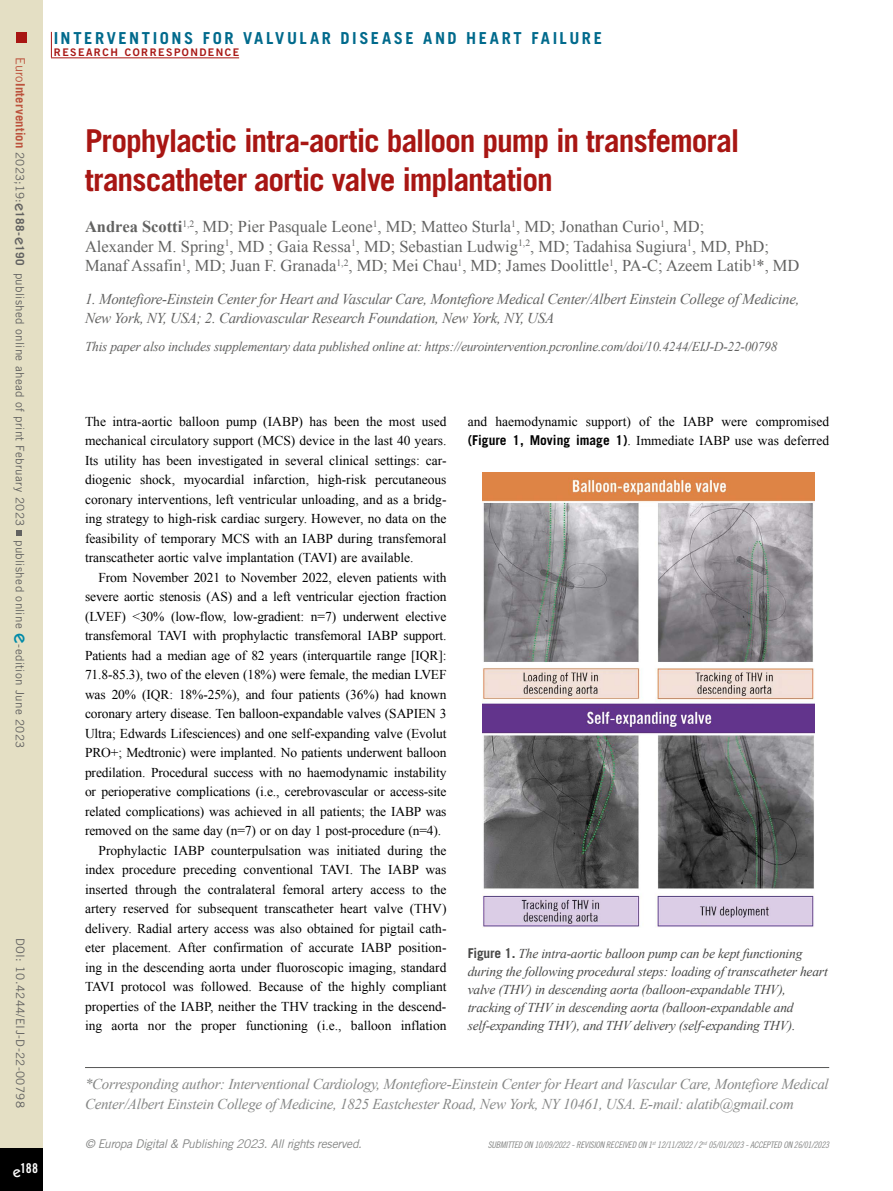
<style>
.page{position:relative;width:893px;height:1191px;background:#fff}
.page>*{position:absolute;margin:0;border:0;box-sizing:border-box;transform-origin:0 0}
.t1{font:700 31.5px/39px "Trade Gothic LT Std";letter-spacing:-.035em;color:#a81613}
.t2{font:16.5px/19.5px "Times New Roman";color:#626261}
.t3{font:700 16.5px "Trade Gothic LT Std";letter-spacing:.155em;color:#006a8c}
.t4{font:italic 15px/19.5px "Times New Roman";letter-spacing:-.02em;color:#868786}
.t5{font:italic 15px/19.5px "Times New Roman";letter-spacing:-.02em;color:#626261}
.t6{font:13.5px/19.5px "Times New Roman";letter-spacing:-.01em;color:#000;text-align:justify}
.t7{font:italic 13.5px/18px "Times New Roman";letter-spacing:-.015em;color:#484847}
.t8{font:italic 13.5px "Times New Roman";letter-spacing:-.02em;color:#626261}
.t9{font:13.5px "Trade Gothic LT Std Bd Cn 20";color:#fff}
.t10{font:italic 12px "Trade Gothic LT Std";letter-spacing:-.03em;color:#868786}
.t11{font:11.7px "Trade Gothic LT Std";letter-spacing:.03em;color:#626261}
.t12{font:10.5px "Trade Gothic LT Std Bd 2";letter-spacing:.14em;color:#a81613}
.t13{font:9px "Trade Gothic LT Std Cn 18 Obl";letter-spacing:-.02em;color:#868786}
.s1{font-size:12.75px;color:#bc523c}
.s2{font-weight:700;font-size:12.75px;color:#bc523c}
.s3{font-family:"ITC Kabel Std";font-weight:500;font-size:15px}
.s4{font-weight:700}
.s5{font-family:"ITC Kabel Std";font-weight:500;font-size:19.5px;color:#008aa8}
.s6{font-family:"Trade Gothic LT Std";font-weight:700}
.s7{font-family:"Trade Gothic LT Std";font-weight:700;font-style:normal}
</style>
<div class="page">
<div style="left:0;top:0;width:43px;height:1191px;background:#e4dfc4"></div>
<div style="left:0;top:1148px;width:43px;height:43px;background:#000"></div>
<div style="left:16px;top:32px;width:10px;height:10px;background:#a81613"></div>
<svg style="left:16px;top:530px;width:5px;height:5px"></svg>
<svg style="left:51px;top:32px;width:1px;height:25px"></svg>
<hr style="left:51px;top:57px;width:188px;height:1px;background:#a81613">
<hr style="left:85px;top:1067px;width:744px;height:1px;background:#565655">
<img style="left:482px;top:472px;width:333px;height:455px">
<p class="t11" style="left:27px;top:57px;width:692px;rotate:90deg"><span class="s1">Euro</span><span class="s2">Intervention</span> 2023;19:<span class="s3">e</span><span class="s4">188-</span><span class="s3">e</span><span class="s4">190</span> published online ahead of print February 2023 published online <span class="s5">e</span>-edition June 2023</p>
<p class="t11" style="left:27px;top:937px;width:172px;rotate:90deg">DOI: 10.4244/EIJ-D-22-00798</p>
<p class="t9" style="left:13px;top:1160px;width:27px"><span class="s3">e</span>188</p>
<p class="t3" style="left:54px;top:28px;width:550px">INTERVENTIONS FOR VALVULAR DISEASE AND HEART FAILURE</p>
<p class="t12" style="left:54px;top:45px;width:187px">RESEARCH CORRESPONDENCE</p>
<h1 class="t1" style="left:85px;top:121px;width:656px">Prophylactic intra-aortic balloon pump in transfemoral transcatheter aortic valve implantation</h1>
<p class="t2" style="left:85px;top:217px;width:716px"><span class="s4">Andrea Scotti</span><sup>1,2</sup>, MD; Pier Pasquale Leone<sup>1</sup>, MD; Matteo Sturla<sup>1</sup>, MD; Jonathan Curio<sup>1</sup>, MD;<br>Alexander M. Spring<sup>1</sup>, MD ; Gaia Ressa<sup>1</sup>, MD; Sebastian Ludwig<sup>1,2</sup>, MD; Tadahisa Sugiura<sup>1</sup>, MD, PhD;<br>Manaf Assafin<sup>1</sup>, MD; Juan F. Granada<sup>1,2</sup>, MD; Mei Chau<sup>1</sup>, MD; James Doolittle<sup>1</sup>, PA-C; Azeem Latib<sup>1</sup>*, MD</p>
<p class="t5" style="left:85px;top:288px;width:716px">1. Montefiore-Einstein Center for Heart and Vascular Care, Montefiore Medical Center/Albert Einstein College of Medicine,<br>New York, NY, USA; 2. Cardiovascular Research Foundation, New York, NY, USA</p>
<p class="t8" style="left:85px;top:337px;width:694px">This paper also includes supplementary data published online at: https://eurointervention.pcronline.com/doi/10.4244/EIJ-D-22-00798</p>
<p class="t6" style="left:85px;top:411px;width:363px">The intra-aortic balloon pump (IABP) has been the most used mechanical circulatory support (MCS) device in the last 40 years.<br>Its utility has been investigated in several clinical settings: car&shy;diogenic shock, myocardial infarction, high-risk percutaneous coronary interventions, left ventricular unloading, and as a bridg&shy;ing strategy to high-risk cardiac surgery. However, no data on the feasibility of temporary MCS with an IABP during transfemoral transcatheter aortic valve implantation (TAVI) are available.</p>
<p class="t6" style="left:99px;top:567px;width:349px">From November 2021 to November 2022, eleven patients with</p>
<p class="t6" style="left:85px;top:587px;width:363px">severe aortic stenosis (AS) and a left ventricular ejection fraction</p>
<p class="t6" style="left:85px;top:606px;width:363px">(LVEF) &lt;30% (low-flow, low-gradient: n=7) underwent elective</p>
<p class="t6" style="left:85px;top:626px;width:363px">transfemoral TAVI with prophylactic transfemoral IABP support.</p>
<p class="t6" style="left:85px;top:645px;width:363px">Patients had a median age of 82 years (interquartile range [IQR]:</p>
<p class="t6" style="left:85px;top:665px;width:363px">71.8-85.3), two of the eleven (18%) were female, the median LVEF</p>
<p class="t6" style="left:85px;top:684px;width:363px">was 20% (IQR: 18%-25%), and four patients (36%) had known</p>
<p class="t6" style="left:85px;top:704px;width:363px">coronary artery disease. Ten balloon-expandable valves (SAPIEN 3</p>
<p class="t6" style="left:85px;top:723px;width:363px">Ultra; Edwards Lifesciences) and one self-expanding valve (Evolut</p>
<p class="t6" style="left:85px;top:743px;width:363px">PRO+; Medtronic) were implanted. No patients underwent balloon</p>
<p class="t6" style="left:85px;top:762px;width:363px">predilation. Procedural success with no haemodynamic instability</p>
<p class="t6" style="left:85px;top:782px;width:363px">or perioperative complications (i.e., cerebrovascular or access-site</p>
<p class="t6" style="left:85px;top:801px;width:363px">related complications) was achieved in all patients; the IABP was</p>
<p class="t6" style="left:85px;top:821px;width:358px">removed on the same day (n=7) or on day 1 post-procedure (n=4).</p>
<p class="t6" style="left:99px;top:840px;width:349px">Prophylactic IABP counterpulsation was initiated during the</p>
<p class="t6" style="left:85px;top:860px;width:363px">index procedure preceding conventional TAVI. The IABP was</p>
<p class="t6" style="left:85px;top:879px;width:363px">inserted through the contralateral femoral artery access to the</p>
<p class="t6" style="left:85px;top:899px;width:363px">artery reserved for subsequent transcatheter heart valve (THV)</p>
<p class="t6" style="left:85px;top:918px;width:363px">delivery. Radial artery access was also obtained for pigtail cath-</p>
<p class="t6" style="left:85px;top:938px;width:363px">eter placement. After confirmation of accurate IABP position-</p>
<p class="t6" style="left:85px;top:957px;width:363px">ing in the descending aorta under fluoroscopic imaging, standard</p>
<p class="t6" style="left:85px;top:977px;width:363px">TAVI protocol was followed. Because of the highly compliant</p>
<p class="t6" style="left:85px;top:996px;width:363px">properties of the IABP, neither the THV tracking in the descend-</p>
<p class="t6" style="left:85px;top:1016px;width:363px">ing aorta nor the proper functioning (i.e., balloon inflation</p>
<p class="t6" style="left:468px;top:411px;width:363px">and haemodynamic support) of the IABP were compromised <span class="s6">(Figure 1, Moving image 1)</span>. Immediate IABP use was deferred</p>
<p class="t7" style="left:468px;top:944px;width:361px"><span class="s7">Figure 1.</span> The intra-aortic balloon pump can be kept functioning during the following procedural steps: loading of transcatheter heart valve (THV) in descending aorta (balloon-expandable THV), tracking of THV in descending aorta (balloon-expandable and self-expanding THV), and THV delivery (self-expanding THV).</p>
<p class="t4" style="left:85px;top:1074px;width:745px">*Corresponding author: Interventional Cardiology, Montefiore-Einstein Center for Heart and Vascular Care, Montefiore Medical<br>Center/Albert Einstein College of Medicine, 1825 Eastchester Road, New York, NY 10461, USA. E-mail: alatib@gmail.com</p>
<p class="t10" style="left:85px;top:1137px;width:278px">© Europa Digital &amp; Publishing 2023. All rights reserved.</p>
<p class="t13" style="left:488px;top:1139px;width:343px">SUBMITTED ON 10/09/2022 - REVISION RECEIVED ON 1<sup>st</sup> 12/11/2022 / 2<sup>nd</sup> 05/01/2023 - ACCEPTED ON 26/01/2023</p>
</div>
